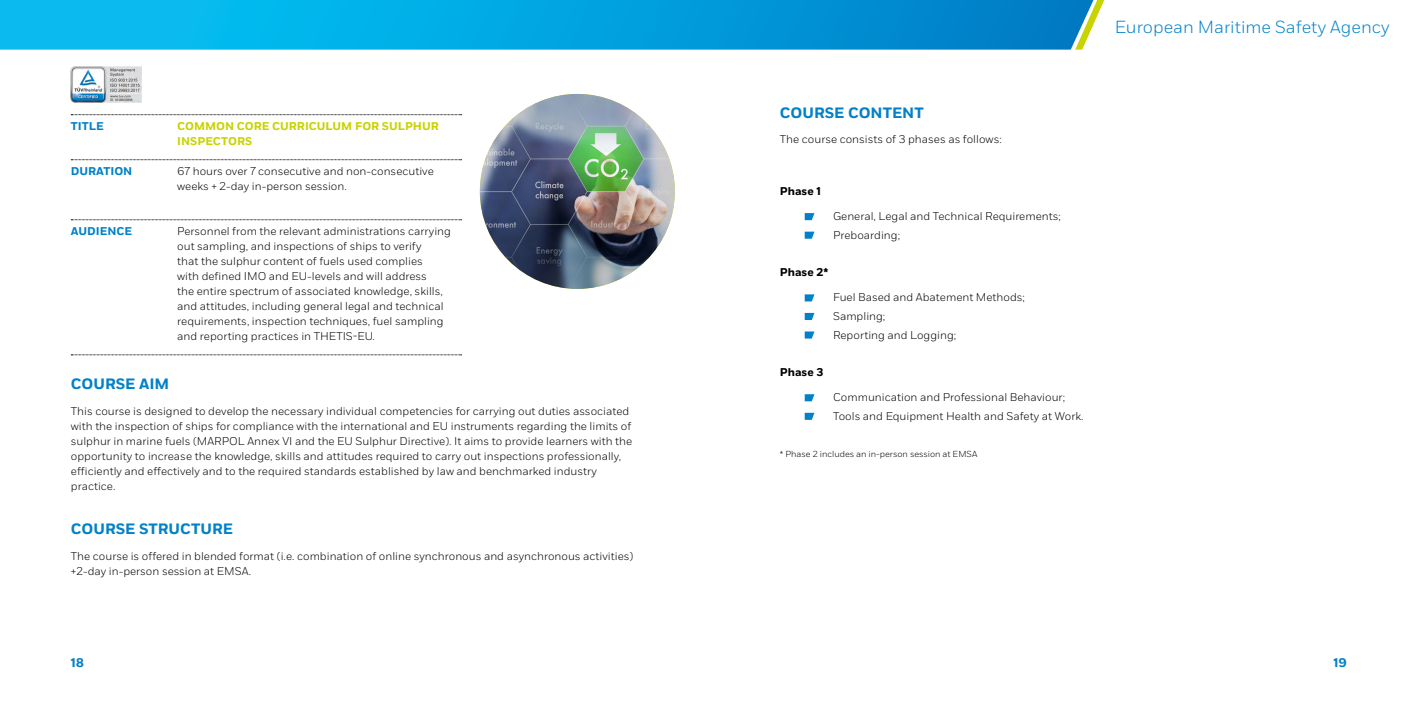
<style>
.page{position:relative;width:1418px;height:709px;background:#fff}
.page>*{position:absolute;margin:0;border:0;box-sizing:border-box;transform-origin:0 0}
.t1{font:300 17.5px "Fort";color:#0081c9}
.t2{font:700 15px "Fort";color:#0081c9}
.t3{font:700 12.5px "Fort";color:#0081c9}
.t4{font:300 11.25px/15px "Fort";color:#000}
.t5{font:700 11.25px/15px "Fort";color:#c8d300}
.t6{font:700 11.25px "Fort";color:#0081c9}
.t7{font:700 11.25px "Fort";color:#000}
.t8{font:300 8.75px "Fort";color:#000}
</style>
<div class="page">
<svg style="left:71px;top:114px;width:390px;height:1px"></svg>
<svg style="left:71px;top:159px;width:390px;height:1px"></svg>
<svg style="left:71px;top:219px;width:390px;height:1px"></svg>
<svg style="left:71px;top:354px;width:390px;height:1px"></svg>
<img style="left:480px;top:94px;width:195px;height:195px;border-radius:97px">
<svg style="left:804px;top:213px;width:10px;height:7px"></svg>
<svg style="left:804px;top:232px;width:10px;height:7px"></svg>
<svg style="left:804px;top:294px;width:10px;height:7px"></svg>
<svg style="left:804px;top:313px;width:10px;height:7px"></svg>
<svg style="left:804px;top:331px;width:10px;height:7px"></svg>
<svg style="left:804px;top:394px;width:10px;height:7px"></svg>
<svg style="left:804px;top:413px;width:10px;height:7px"></svg>
<svg style="left:0;top:0;width:1075px;height:50px;background:#04a3df"></svg>
<svg style="left:1075px;top:0;width:30px;height:50px"></svg>
<img style="left:71px;top:66px;width:71px;height:36px">
<p class="t6" style="left:71px;top:119px;width:34px">TITLE</p>
<p class="t5" style="left:177px;top:119px;width:263px">COMMON CORE CURRICULUM FOR SULPHUR<br>INSPECTORS</p>
<p class="t6" style="left:71px;top:164px;width:63px">DURATION</p>
<p class="t4" style="left:177px;top:164px;width:258px">67 hours over 7 consecutive and non-consecutive weeks + 2-day in-person session.</p>
<p class="t6" style="left:71px;top:224px;width:63px">AUDIENCE</p>
<p class="t4" style="left:177px;top:224px;width:275px">Personnel from the relevant administrations carrying out sampling, and inspections of ships to verify<br>that the sulphur content of fuels used complies<br>with defined IMO and EU-levels and will address<br>the entire spectrum of associated knowledge, skills, and attitudes, including general legal and technical requirements, inspection techniques, fuel sampling and reporting practices in THETIS-EU.</p>
<h2 class="t2" style="left:71px;top:375px;width:100px">COURSE AIM</h2>
<p class="t4" style="left:71px;top:403px;width:563px">This course is designed to develop the necessary individual competencies for carrying out duties associated with the inspection of ships for compliance with the international and EU instruments regarding the limits of sulphur in marine fuels (MARPOL Annex VI and the EU Sulphur Directive). It aims to provide learners with the opportunity to increase the knowledge, skills and attitudes required to carry out inspections professionally, efficiently and effectively and to the required standards established by law and benchmarked industry practice.</p>
<h2 class="t2" style="left:71px;top:520px;width:164px">COURSE STRUCTURE</h2>
<p class="t4" style="left:71px;top:548px;width:564px">The course is offered in blended format (i.e. combination of online synchronous and asynchronous activities) +2-day in-person session at EMSA.</p>
<h2 class="t2" style="left:780px;top:103px;width:145px">COURSE CONTENT</h2>
<p class="t4" style="left:780px;top:132px;width:223px">The course consists of 3 phases as follows:</p>
<p class="t7" style="left:780px;top:184px;width:43px">Phase 1</p>
<p class="t4" style="left:833px;top:207px;width:229px;line-height:18.5px">General, Legal and Technical Requirements;<br>Preboarding;</p>
<p class="t7" style="left:780px;top:265px;width:50px">Phase 2*</p>
<p class="t4" style="left:833px;top:288px;width:193px;line-height:18.5px">Fuel Based and Abatement Methods;<br>Sampling;<br>Reporting and Logging;</p>
<p class="t7" style="left:780px;top:365px;width:45px">Phase 3</p>
<p class="t4" style="left:833px;top:388px;width:252px;line-height:18.5px">Communication and Professional Behaviour;<br>Tools and Equipment Health and Safety at Work.</p>
<p class="t8" style="left:780px;top:449px;width:199px">* Phase 2 includes an in-person session at EMSA</p>
<h1 class="t1" style="left:1114px;top:16px;width:276px">European Maritime Safety Agency</h1>
<p class="t3" style="left:71px;top:655px;width:15px">18</p>
<p class="t3" style="left:1333px;top:655px;width:15px">19</p>
</div>
